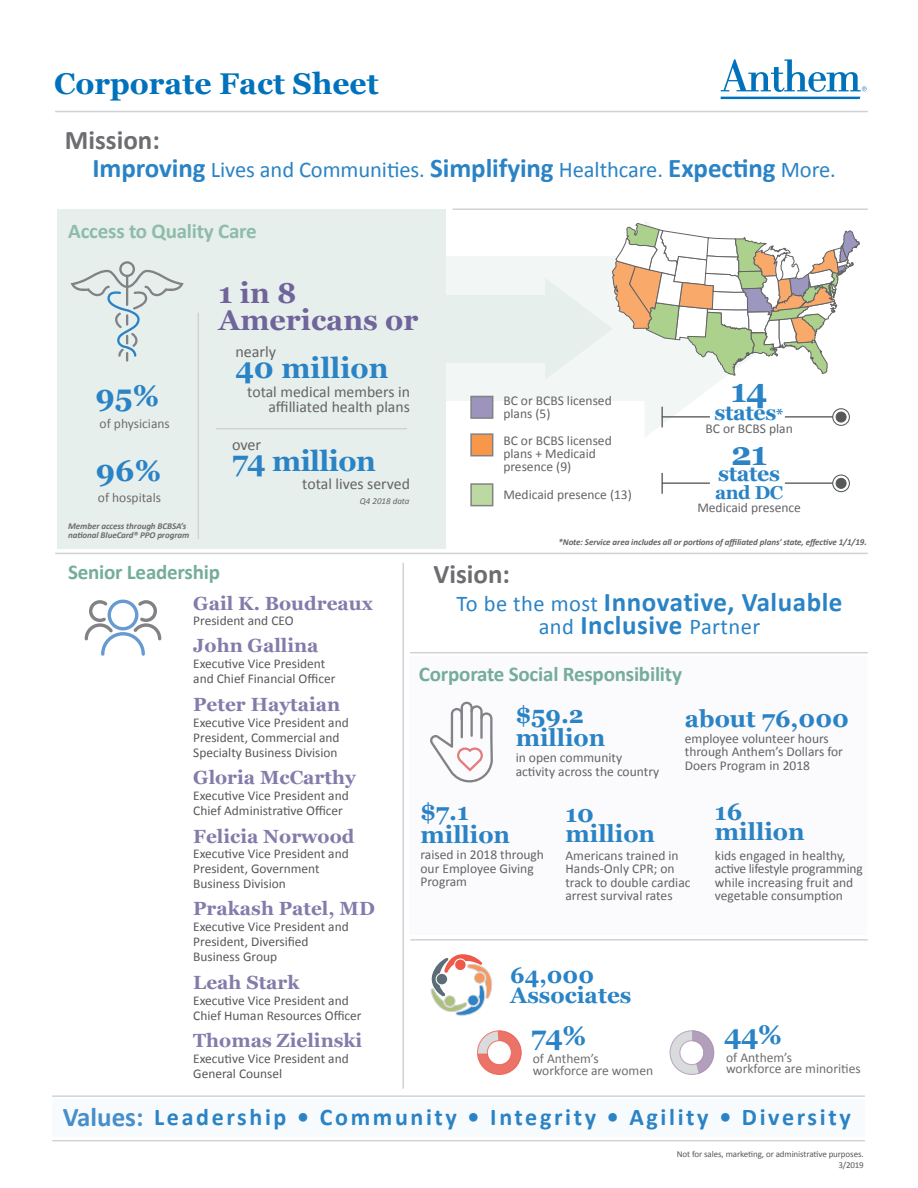
<style>
.page{position:relative;width:918px;height:1188px;background:#fff}
.page>*{position:absolute;margin:0;border:0;box-sizing:border-box;transform-origin:0 0}
.t1{font:700 33px "Georgia";color:#2a83c5}
.t2{font:700 30px "Georgia";color:#0072bc}
.t3{font:700 30px "Georgia";color:#2a83c5}
.t4{font:700 28.65px "Georgia";letter-spacing:-.01em;color:#2a83c5}
.t5{font:700 28.65px/27.3px "Georgia";color:#70659b}
.t6{font:700 27px "Calibri";letter-spacing:.02em;color:#2a83c5}
.t7{font:700 27px "Calibri";color:#6c6d70}
.t8{font:700 27px "Calibri";color:#478ecb}
.t9{font:700 27px "Georgia";color:#2a83c5}
.t10{font:700 24px/23.4px "Georgia";color:#2a83c5}
.t11{font:700 24px "Calibri";letter-spacing:.11em;color:#2a83c5}
.t12{font:22.5px "Calibri";letter-spacing:-.005em;color:#2a83c5}
.t13{font:22.5px "Calibri";letter-spacing:.02em;color:#2a83c5}
.t14{font:700 22.5px "Georgia";color:#2a83c5}
.t15{font:700 21.3px "Georgia";letter-spacing:-.02em;color:#2a83c5}
.t16{font:700 21px "Calibri";letter-spacing:-.01em;color:#74ad99}
.t17{font:700 21px "Calibri";letter-spacing:-.01em;color:#8ebbaa}
.t18{font:700 19.05px "Georgia";color:#847baa}
.t19{font:700 18.75px "Georgia";color:#2a83c5}
.t20{font:16.2px "Calibri";color:#636366}
.t21{font:15.75px/15.8px "Calibri";color:#636366;text-align:right}
.t22{font:13.5px/13.5px "Calibri";color:#636366}
.t23{font:13.5px/11.9px "Calibri";color:#6c6d70}
.t24{font:13.35px/14.9px "Calibri";color:#57585a}
.t25{font:italic 700 9px "Calibri";letter-spacing:-.01em;color:#636366}
.t26{font:italic 700 9px/9px "Calibri";letter-spacing:-.01em;color:#6c6d70}
.t27{font:9px "Calibri";letter-spacing:-.01em;color:#57585a}
.t28{font:italic 9px "Calibri";color:#636366}
.s1{font-weight:700;font-size:27px}
.s2{font-size:16.05px}
.s3{font-weight:400;font-size:22.5px}
</style>
<div class="page">
<div style="left:409px;top:657px;width:458px;height:278px;background:#fbfafc"></div>
<div style="left:53px;top:1099px;width:812px;height:38px;background:#f8fbfd"></div>
<div style="left:432px;top:256px;width:219px;height:145px;background:#f2f7f6"></div>
<div style="left:446px;top:295px;width:102px;height:68px;background:#e7efec"></div>
<div style="left:57px;top:209px;width:389px;height:339px;background:#e7efec"></div>
<svg style="left:721px;top:59px;width:146px;height:40px"></svg>
<hr style="left:55px;top:111px;width:813px;height:1px;background:#d1d2d4">
<hr style="left:55px;top:553px;width:813px;height:1px;background:#d1d2d4">
<hr style="left:52px;top:1140px;width:813px;height:1px;background:#d1d2d4">
<hr style="left:52px;top:1095px;width:813px;height:2px;background:#d1d2d4">
<svg style="left:71px;top:261px;width:113px;height:101px"></svg>
<hr style="left:216px;top:428px;width:191px;height:1px;background:#d1d2d4">
<svg style="left:430px;top:702px;width:63px;height:80px"></svg>
<div style="left:470px;top:396px;width:23px;height:23px;background:#9c94bc;border:2px solid #808285"></div>
<div style="left:470px;top:433px;width:23px;height:23px;background:#f79749;border:2px solid #808285"></div>
<div style="left:470px;top:483px;width:23px;height:23px;background:#bcd9a1;border:2px solid #808285"></div>
<hr style="left:785px;top:482px;width:48px;height:2px;background:#57585a">
<hr style="left:662px;top:482px;width:48px;height:2px;background:#57585a">
<svg style="left:546px;top:221px;width:314px;height:216px"></svg>
<svg style="left:662px;top:473px;width:1px;height:21px"></svg>
<div style="left:832px;top:408px;width:18px;height:18px;border:1px solid #57585a;border-radius:50%"></div>
<div style="left:832px;top:475px;width:18px;height:17px;border:1px solid #57585a;border-radius:50%"></div>
<div style="left:836px;top:412px;width:10px;height:10px;background:#57585a;border-radius:50%"></div>
<div style="left:836px;top:412px;width:10px;height:10px;border:1px solid #57585a;border-radius:50%"></div>
<div style="left:836px;top:478px;width:10px;height:10px;background:#57585a;border-radius:50%"></div>
<div style="left:836px;top:478px;width:10px;height:11px;border:1px solid #57585a;border-radius:50%"></div>
<svg style="left:85px;top:600px;width:76px;height:56px"></svg>
<hr style="left:453px;top:208px;width:415px;height:2px;background:#d1d2d4">
<hr style="left:410px;top:652px;width:458px;height:1px;background:#d1d2d4">
<hr style="left:410px;top:939px;width:458px;height:2px;background:#d1d2d4">
<hr style="left:402px;top:563px;width:2px;height:526px;background:#d1d2d4">
<hr style="left:198px;top:313px;width:1px;height:226px;background:#d1d2d4">
<svg style="left:431px;top:954px;width:62px;height:62px"></svg>
<div style="left:474px;top:973px;width:11px;height:10px;background:#f59960;border-radius:50%"></div>
<div style="left:474px;top:972px;width:11px;height:11px;border:1px solid #d1d2d4;border-radius:50%"></div>
<svg style="left:477px;top:1030px;width:45px;height:45px"></svg>
<svg style="left:669px;top:1030px;width:46px;height:45px"></svg>
<p class="t2" style="left:54px;top:61px;width:326px">Corporate Fact Sheet</p>
<p class="t7" style="left:65px;top:122px;width:96px">Mission:</p>
<p class="t12" style="left:92px;top:156px;width:745px"><span class="s1">Improving</span> Lives and Communities. <span class="s1">Simplifying</span> Healthcare. <span class="s1">Expecting</span> More.</p>
<p class="t17" style="left:68px;top:217px;width:190px">Access to Quality Care</p>
<p class="t3" style="left:95px;top:373px;width:65px">95%</p>
<p class="t23" style="left:100px;top:418px;width:72px">of physicians</p>
<p class="t3" style="left:96px;top:448px;width:67px">96%</p>
<p class="t23" style="left:98px;top:492px;width:65px">of hospitals</p>
<p class="t26" style="left:68px;top:522px;width:123px">Member access through BCBSA’s national BlueCard® PPO program</p>
<p class="t5" style="left:219px;top:278px;width:201px">1 in 8<br>Americans or</p>
<p class="t20" style="left:235px;top:341px;width:42px">nearly</p>
<p class="t4" style="left:235px;top:346px;width:155px">40 million</p>
<p class="t21" style="left:247px;top:384px;width:164px">total medical members in affilliated health plans</p>
<p class="t20" style="left:232px;top:434px;width:31px">over</p>
<p class="t4" style="left:232px;top:439px;width:145px">74 million</p>
<p class="t21" style="left:302px;top:476px;width:109px">total lives served</p>
<p class="t28" style="left:360px;top:495px;width:51px">Q4 2018 data</p>
<p class="t22" style="left:503px;top:393px;width:110px">BC or BCBS licensed</p>
<p class="t22" style="left:503px;top:407px;width:49px">plans (5)</p>
<p class="t22" style="left:503px;top:434px;width:110px">BC or BCBS licensed</p>
<p class="t22" style="left:503px;top:447px;width:94px">plans + Medicaid</p>
<p class="t22" style="left:503px;top:460px;width:69px">presence (9)</p>
<p class="t22" style="left:503px;top:488px;width:130px">Medicaid presence (13)</p>
<p class="t1" style="left:731px;top:365px;width:38px">14</p>
<p class="t15" style="left:715px;top:397px;width:70px">states<span class="s2">*</span></p>
<p class="t22" style="left:705px;top:422px;width:89px">BC or BCBS plan</p>
<p class="t1" style="left:731px;top:429px;width:38px">21</p>
<p class="t15" style="left:718px;top:457px;width:63px">states</p>
<p class="t19" style="left:715px;top:478px;width:70px">and DC</p>
<p class="t22" style="left:697px;top:501px;width:105px">Medicaid presence</p>
<p class="t25" style="left:558px;top:536px;width:310px">*Note: Service area includes all or portions of affiliated plans' state, effective 1/1/19.</p>
<p class="t16" style="left:68px;top:558px;width:154px">Senior Leadership</p>
<p class="t18" style="left:193px;top:589px;width:181px">Gail K. Boudreaux</p>
<p class="t24" style="left:193px;top:613px;width:102px">President and CEO</p>
<p class="t18" style="left:193px;top:631px;width:127px">John Gallina</p>
<p class="t24" style="left:193px;top:657px;width:133px">Executive Vice President</p>
<p class="t24" style="left:193px;top:671px;width:144px">and Chief Financial Officer</p>
<p class="t18" style="left:193px;top:690px;width:148px">Peter Haytaian</p>
<p class="t24" style="left:193px;top:715px;width:157px">Executive Vice President and<br>President, Commercial and<br>Specialty Business Division</p>
<p class="t18" style="left:193px;top:763px;width:164px">Gloria McCarthy</p>
<p class="t24" style="left:193px;top:789px;width:157px">Executive Vice President and<br>Chief Administrative Officer</p>
<p class="t18" style="left:193px;top:822px;width:163px">Felicia Norwood</p>
<p class="t24" style="left:193px;top:846px;width:157px">Executive Vice President and</p>
<p class="t24" style="left:193px;top:861px;width:128px">President, Government<br>Business Division</p>
<p class="t18" style="left:193px;top:894px;width:183px">Prakash Patel, MD</p>
<p class="t24" style="left:193px;top:919px;width:157px">Executive Vice President and<br>President, Diversified<br>Business Group</p>
<p class="t18" style="left:193px;top:968px;width:108px">Leah Stark</p>
<p class="t24" style="left:193px;top:993px;width:170px">Executive Vice President and<br>Chief Human Resources Officer</p>
<p class="t18" style="left:193px;top:1026px;width:171px">Thomas Zielinski</p>
<p class="t24" style="left:193px;top:1051px;width:157px">Executive Vice President and<br>General Counsel</p>
<p class="t7" style="left:433px;top:557px;width:78px">Vision:</p>
<p class="t6" style="left:457px;top:585px;width:387px"><span class="s3">To be the most</span> Innovative, Valuable</p>
<p class="t13" style="left:539px;top:613px;width:223px">and <span class="s1">Inclusive</span> Partner</p>
<p class="t16" style="left:419px;top:660px;width:264px">Corporate Social Responsibility</p>
<p class="t10" style="left:516px;top:702px;width:91px">$59.2 million</p>
<p class="t22" style="left:516px;top:751px;width:145px">in open community activity across the country</p>
<p class="t10" style="left:565px;top:802px;width:91px;line-height:20.4px">10 million</p>
<p class="t22" style="left:565px;top:849px;width:127px">Americans trained in<br>Hands-Only CPR; on track to double cardiac arrest survival rates</p>
<p class="t10" style="left:685px;top:705px;width:166px">about 76,000</p>
<p class="t22" style="left:685px;top:732px;width:160px">employee volunteer hours through Anthem’s Dollars for<br>Doers Program in 2018</p>
<p class="t10" style="left:420px;top:798px;width:91px">$7.1 million</p>
<p class="t22" style="left:420px;top:848px;width:125px">raised in 2018 through our Employee Giving<br>Program</p>
<p class="t10" style="left:715px;top:800px;width:91px;line-height:20.4px">16 million</p>
<p class="t22" style="left:715px;top:848px;width:149px">kids engaged in healthy, active lifestyle programming while increasing fruit and vegetable consumption</p>
<p class="t14" style="left:510px;top:958px;width:85px">64,000</p>
<p class="t14" style="left:510px;top:978px;width:123px">Associates</p>
<p class="t9" style="left:531px;top:1015px;width:57px">74%</p>
<p class="t9" style="left:724px;top:1014px;width:59px">44%</p>
<p class="t23" style="left:533px;top:1053px;width:122px">of Anthem’s workforce are women</p>
<p class="t23" style="left:726px;top:1051px;width:136px">of Anthem’s<br>workforce are minorities</p>
<p class="t8" style="left:63px;top:1100px;width:82px">Values:</p>
<p class="t11" style="left:154px;top:1102px;width:698px">Leadership • Community • Integrity • Agility • Diversity</p>
<p class="t27" style="left:677px;top:1149px;width:188px">Not for sales, marketing, or administrative purposes.</p>
<p class="t27" style="left:838px;top:1159px;width:27px">3/2019</p>
</div>
